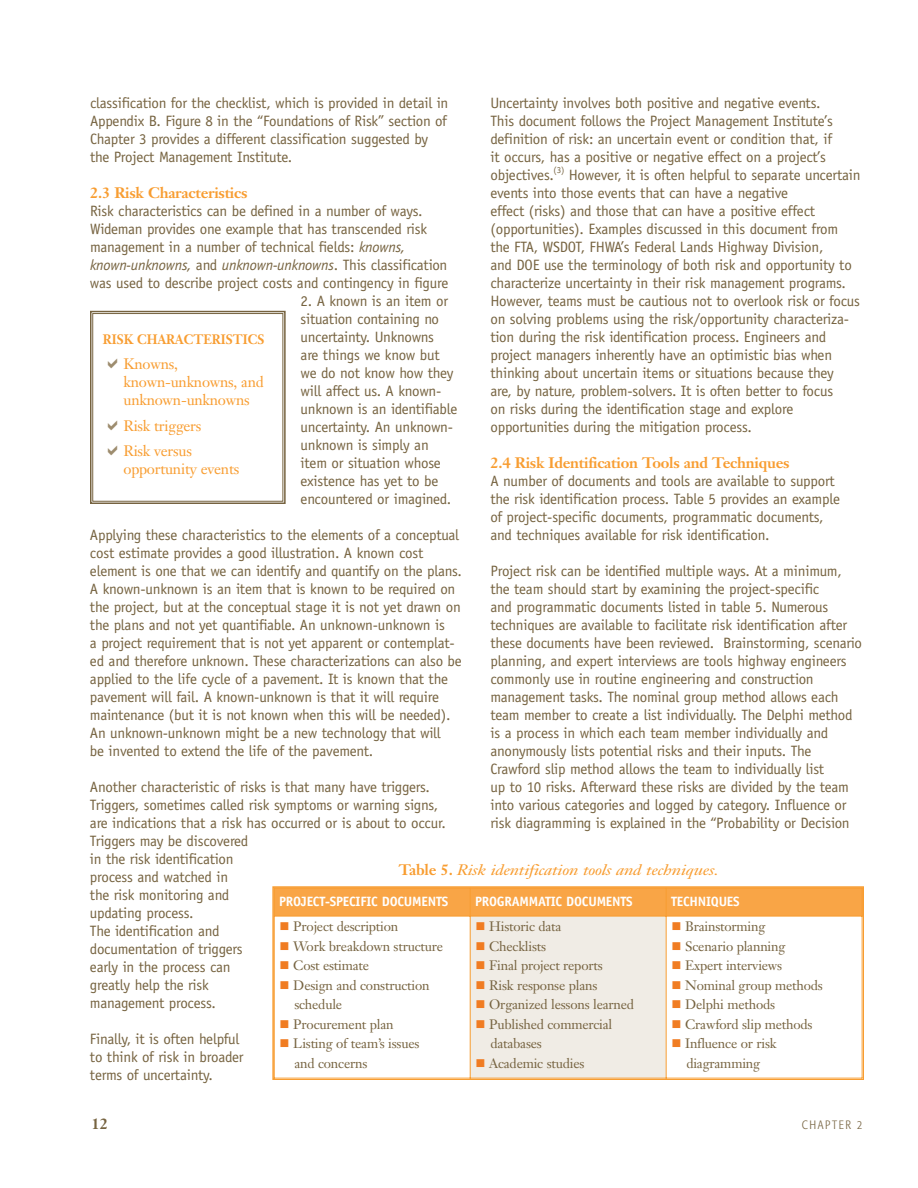
<style>
.page{position:relative;width:918px;height:1188px;background:#fff}
.page>*{position:absolute;margin:0;border:0;box-sizing:border-box;transform-origin:0 0}
.t1{font:15px/18px "Officina Sans";letter-spacing:-.015em;color:#766340}
.t2{font:15px/18px "Janson Text";letter-spacing:-.015em;color:#f89d31}
.t3{font:700 15px "Janson Text";letter-spacing:-.015em;color:#f89d31}
.t4{font:italic 15px "Janson Text";letter-spacing:-.015em;color:#f89d31;scale:1.2 1}
.t5{font:700 15px "Janson Text";color:#766340}
.t6{font:13.5px/19.5px "Janson Text";letter-spacing:-.015em;color:#766340}
.t7{font:700 13.5px "Officina Sans";letter-spacing:-.015em;color:#fff}
.t8{font:700 13.5px "Janson Text";color:#f89d31;scale:.9 1}
.t9{font:300 condensed 12px "Formata";letter-spacing:.14em;color:#766340}
.s1{font-style:italic}
.s2{font-weight:700;font-style:normal}
</style>
<div class="page">
<div style="left:272px;top:886px;width:592px;height:194px;border:2px solid #f89d31"></div>
<div style="left:274px;top:888px;width:196px;height:28px;background:#f9a546"></div>
<div style="left:470px;top:888px;width:196px;height:28px;background:#f9a546"></div>
<div style="left:666px;top:888px;width:196px;height:28px;background:#f9a546"></div>
<div style="left:274px;top:916px;width:196px;height:162px;background:#fff"></div>
<div style="left:470px;top:916px;width:196px;height:162px;background:#f0ece5"></div>
<div style="left:666px;top:916px;width:196px;height:162px;background:#fff"></div>
<hr style="left:274px;top:888px;width:1px;height:190px;background:#f89d31">
<hr style="left:470px;top:888px;width:1px;height:190px;background:#f89d31">
<hr style="left:666px;top:888px;width:1px;height:190px;background:#f89d31">
<hr style="left:862px;top:888px;width:1px;height:190px;background:#f89d31">
<hr style="left:274px;top:888px;width:588px;height:1px;background:#f89d31">
<hr style="left:274px;top:916px;width:588px;height:1px;background:#f89d31">
<hr style="left:274px;top:1078px;width:588px;height:1px;background:#f89d31">
<div style="left:90px;top:311px;width:196px;height:193px;border:2px solid #766340"></div>
<div style="left:92px;top:313px;width:191px;height:189px;border:1px solid #766340"></div>
<p class="t1" style="left:90px;top:95px;width:360px">classification for the checklist, which is provided in detail in Appendix B. Figure 8 in the “Foundations of Risk” section of Chapter 3 provides a different classification suggested by the Project Management Institute.</p>
<p class="t3" style="left:90px;top:186px;width:159px">2.3 Risk Characteristics</p>
<p class="t1" style="left:90px;top:203px;width:360px">Risk characteristics can be defined in a number of ways.<br>Wideman provides one example that has transcended risk management in a number of technical fields: <span class="s1">knowns, known-unknowns,</span> and <span class="s1">unknown-unknowns</span>. This classification was used to describe project costs and contingency in figure</p>
<p class="t1" style="left:301px;top:293px;width:158px">2. A known is an item or situation containing no uncertainty. Unknowns<br>are things we know but we do not know how they will affect us. A known&shy;unknown is an identifiable uncertainty. An unknown&shy;unknown is simply an item or situation whose existence has yet to be encountered or imagined.</p>
<p class="t1" style="left:90px;top:527px;width:373px">Applying these characteristics to the elements of a conceptual cost estimate provides a good illustration. A known cost element is one that we can identify and quantify on the plans.<br>A known-unknown is an item that is known to be required on the project, but at the conceptual stage it is not yet drawn on the plans and not yet quantifiable. An unknown-unknown is<br>a project requirement that is not yet apparent or contemplat&shy;ed and therefore unknown. These characterizations can also be applied to the life cycle of a pavement. It is known that the pavement will fail. A known-unknown is that it will require maintenance (but it is not known when this will be needed).<br>An unknown-unknown might be a new technology that will<br>be invented to extend the life of the pavement.</p>
<p class="t1" style="left:90px;top:779px;width:357px">Another characteristic of risks is that many have triggers.<br>Triggers, sometimes called risk symptoms or warning signs, are indications that a risk has occurred or is about to occur.<br>Triggers may be discovered<br>in the risk identification<br>process and watched in<br>the risk monitoring and<br>updating process.<br>The identification and<br>documentation of triggers<br>early in the process can<br>greatly help the risk<br>management process.</p>
<p class="t1" style="left:90px;top:1031px;width:155px">Finally, it is often helpful to think of risk in broader terms of uncertainty.</p>
<p class="t1" style="left:490px;top:95px;width:372px">Uncertainty involves both positive and negative events.<br>This document follows the Project Management Institute’s definition of risk: an uncertain event or condition that, if<br>it occurs, has a positive or negative effect on a project’s objectives.<sup>(3)</sup> However, it is often helpful to separate uncertain events into those events that can have a negative<br>effect (risks) and those that can have a positive effect (opportunities). Examples discussed in this document from the FTA, WSDOT, FHWA’s Federal Lands Highway Division,<br>and DOE use the terminology of both risk and opportunity to characterize uncertainty in their risk management programs.<br>However, teams must be cautious not to overlook risk or focus on solving problems using the risk/opportunity characteriza&shy;tion during the risk identification process. Engineers and project managers inherently have an optimistic bias when thinking about uncertain items or situations because they<br>are, by nature, problem-solvers. It is often better to focus<br>on risks during the identification stage and explore opportunities during the mitigation process.</p>
<p class="t3" style="left:491px;top:456px;width:301px">2.4 Risk Identification Tools and Techniques</p>
<p class="t1" style="left:491px;top:473px;width:351px">A number of documents and tools are available to support the risk identification process. Table 5 provides an example of project-specific documents, programmatic documents, and techniques available for risk identification.</p>
<p class="t1" style="left:491px;top:563px;width:373px">Project risk can be identified multiple ways. At a minimum, the team should start by examining the project-specific<br>and programmatic documents listed in table 5. Numerous techniques are available to facilitate risk identification after these documents have been reviewed. Brainstorming, scenario planning, and expert interviews are tools highway engineers commonly use in routine engineering and construction management tasks. The nominal group method allows each team member to create a list individually. The Delphi method is a process in which each team member individually and anonymously lists potential risks and their inputs. The Crawford slip method allows the team to individually list<br>up to 10 risks. Afterward these risks are divided by the team into various categories and logged by category. Influence or risk diagramming is explained in the “Probability or Decision</p>
<p class="t4" style="left:399px;top:865px;width:268px"><span class="s2">Table 5.</span> Risk identification tools and techniques.</p>
<p class="t7" style="left:279px;top:896px;width:171px">PROJECT-SPECIFIC DOCUMENTS</p>
<p class="t7" style="left:475px;top:896px;width:159px">PROGRAMMATIC DOCUMENTS</p>
<p class="t7" style="left:671px;top:896px;width:70px">TECHNIQUES</p>
<p class="t6" style="left:293px;top:918px;width:151px">Project description<br>Work breakdown structure<br>Cost estimate<br>Design and construction schedule<br>Procurement plan<br>Listing of team’s issues and concerns</p>
<p class="t6" style="left:489px;top:918px;width:146px">Historic data<br>Checklists<br>Final project reports<br>Risk response plans<br>Organized lessons learned<br>Published commercial databases<br>Academic studies</p>
<p class="t6" style="left:685px;top:918px;width:139px">Brainstorming<br>Scenario planning<br>Expert interviews<br>Nominal group methods<br>Delphi methods<br>Crawford slip methods<br>Influence or risk diagramming</p>
<p class="t8" style="left:103px;top:333px;width:181px">RISK CHARACTERISTICS</p>
<p class="t2" style="left:123px;top:357px;width:142px">Knowns, known-unknowns, and unknown-unknowns</p>
<p class="t2" style="left:123px;top:414px;width:80px;line-height:25.5px">Risk triggers<br>Risk versus</p>
<p class="t2" style="left:124px;top:462px;width:117px">opportunity events</p>
<p class="t5" style="left:92px;top:1117px;width:18px">12</p>
<p class="t9" style="left:802px;top:1120px;width:62px">CHAPTER 2</p>
</div>
